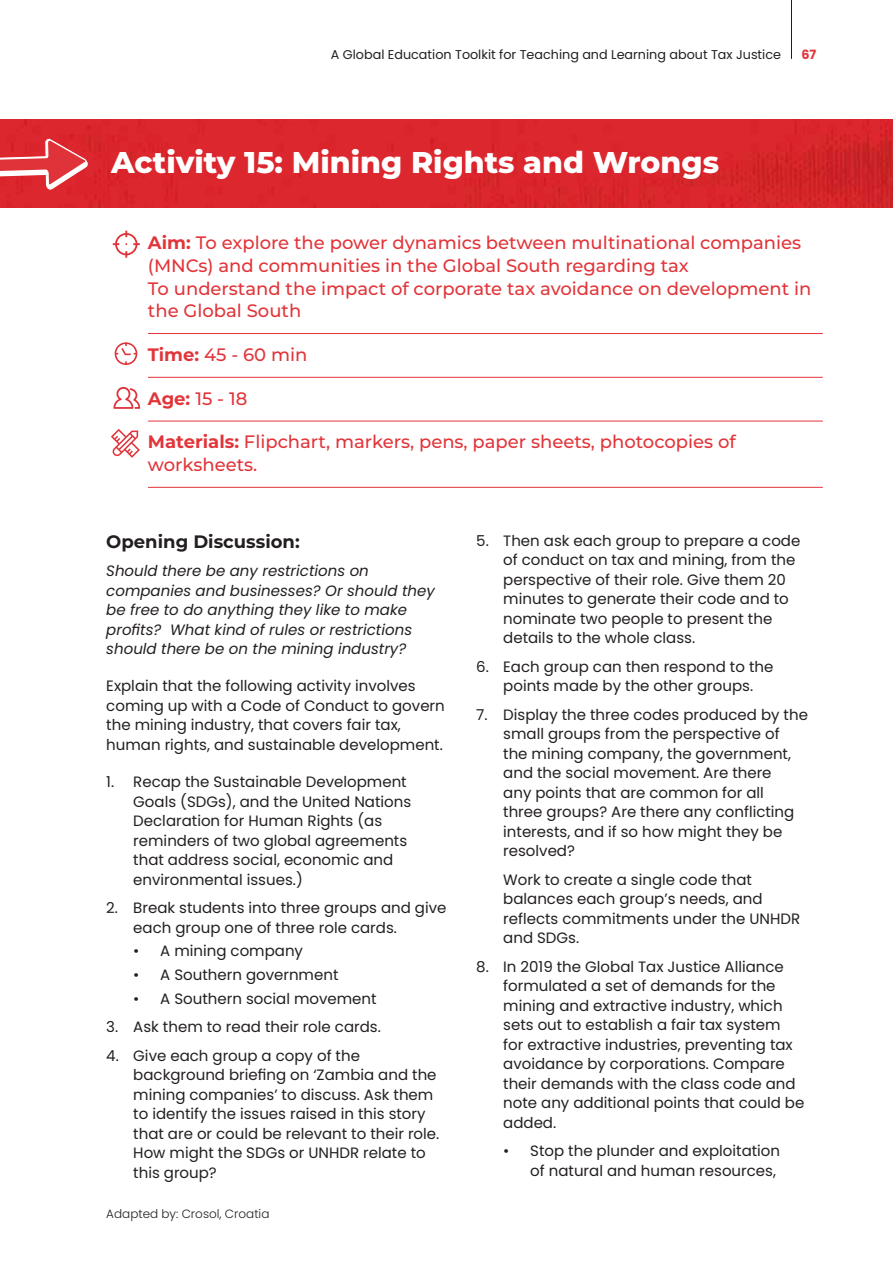
<style>
.page{position:relative;width:893px;height:1263px;background:#fff}
.page>*{position:absolute;margin:0;border:0;box-sizing:border-box;transform-origin:0 0}
.t1{font:800 30px "Montserrat";color:#fff}
.t2{font:500 18px/22.5px "Montserrat";color:#e1353a}
.t3{font:700 18px "Montserrat";color:#231f20}
.t4{font:15px/19.5px "Poppins";color:#231f20}
.t5{font:italic 15px/19.5px "Poppins";color:#231f20}
.t6{font:12.75px "Poppins";color:#231f20}
.t7{font:700 12.75px "Poppins";color:#e1353a}
.t8{font:300 12px "Poppins";color:#231f20}
.s1{font-weight:700}
</style>
<div class="page">
<hr style="left:791px;top:0;width:1px;height:59px;background:#231f20">
<img style="left:0;top:119px;width:893px;height:89px">
<hr style="left:148px;top:333px;width:675px;height:1px;background:#e1353a">
<hr style="left:148px;top:377px;width:675px;height:1px;background:#e1353a">
<hr style="left:148px;top:421px;width:675px;height:1px;background:#e1353a">
<hr style="left:148px;top:487px;width:675px;height:1px;background:#e1353a">
<svg style="left:113px;top:231px;width:27px;height:27px"></svg>
<svg style="left:115px;top:342px;width:22px;height:23px"></svg>
<svg style="left:113px;top:387px;width:27px;height:22px"></svg>
<svg style="left:111px;top:429px;width:29px;height:29px"></svg>
<svg style="left:0;top:139px;width:88px;height:51px;background:#e24d52"></svg>
<p class="t6" style="left:331px;top:47px;width:452px">A Global Education Toolkit for Teaching and Learning about Tax Justice</p>
<p class="t7" style="left:801px;top:47px;width:16px">67</p>
<h1 class="t1" style="left:111px;top:140px;width:609px">Activity 15: Mining Rights and Wrongs</h1>
<p class="t2" style="left:148px;top:231px;width:665px"><span class="s1">Aim:</span> To explore the power dynamics between multinational companies (MNCs) and communities in the Global South regarding tax<br>To understand the impact of corporate tax avoidance on development in the Global South</p>
<p class="t2" style="left:148px;top:342px;width:161px"><span class="s1">Time:</span> 45 - 60 min</p>
<p class="t2" style="left:148px;top:386px;width:101px"><span class="s1">Age:</span> 15 - 18</p>
<p class="t2" style="left:148px;top:430px;width:589px"><span class="s1">Materials:</span> Flipchart, markers, pens, paper sheets, photocopies of worksheets.</p>
<p class="t3" style="left:106px;top:528px;width:195px">Opening Discussion:</p>
<p class="t5" style="left:106px;top:561px;width:330px">Should there be any restrictions on companies and businesses? Or should they be free to do anything they like to make profits? What kind of rules or restrictions should there be on the mining industry?</p>
<p class="t4" style="left:106px;top:676px;width:340px">Explain that the following activity involves coming up with a Code of Conduct to govern the mining industry, that covers fair tax, human rights, and sustainable development.</p>
<p class="t4" style="left:133px;top:772px;width:279px;text-indent:-27px">1. Recap the Sustainable Development Goals (SDGs), and the United Nations Declaration for Human Rights (as reminders of two global agreements that address social, economic and environmental issues.)</p>
<p class="t4" style="left:133px;top:898px;width:315px;text-indent:-27px">2. Break students into three groups and give each group one of three role cards.</p>
<p class="t4" style="left:133px;top:941px;width:171px">• A mining company</p>
<p class="t4" style="left:133px;top:965px;width:207px">• A Southern government</p>
<p class="t4" style="left:133px;top:989px;width:245px">• A Southern social movement</p>
<p class="t4" style="left:106px;top:1017px;width:276px">3. Ask them to read their role cards.</p>
<p class="t4" style="left:133px;top:1046px;width:308px;text-indent:-27px">4. Give each group a copy of the background briefing on ‘Zambia and the mining companies’ to discuss. Ask them to identify the issues raised in this story that are or could be relevant to their role.<br>How might the SDGs or UNHDR relate to this group?</p>
<p class="t8" style="left:106px;top:1207px;width:165px">Adapted by: Crosol, Croatia</p>
<p class="t4" style="left:503px;top:531px;width:299px;text-indent:-27px">5. Then ask each group to prepare a code of conduct on tax and mining, from the perspective of their role. Give them 20 minutes to generate their code and to nominate two people to present the details to the whole class.</p>
<p class="t4" style="left:476px;top:657px;width:299px;text-align:center">6. Each group can then respond to the points made by the other groups.</p>
<p class="t4" style="left:503px;top:705px;width:306px;text-indent:-27px">7. Display the three codes produced by the small groups from the perspective of<br>the mining company, the government, and the social movement. Are there<br>any points that are common for all<br>three groups? Are there any conflicting interests, and if so how might they be resolved?</p>
<p class="t4" style="left:503px;top:870px;width:298px">Work to create a single code that balances each group’s needs, and reflects commitments under the UNHDR and SDGs.</p>
<p class="t4" style="left:503px;top:957px;width:303px;text-indent:-27px">8. In 2019 the Global Tax Justice Alliance formulated a set of demands for the mining and extractive industry, which sets out to establish a fair tax system for extractive industries, preventing tax avoidance by corporations. Compare their demands with the class code and note any additional points that could be added.</p>
<p class="t4" style="left:503px;top:1141px;width:278px;text-align:right">• Stop the plunder and exploitation of natural and human resources,</p>
</div>
